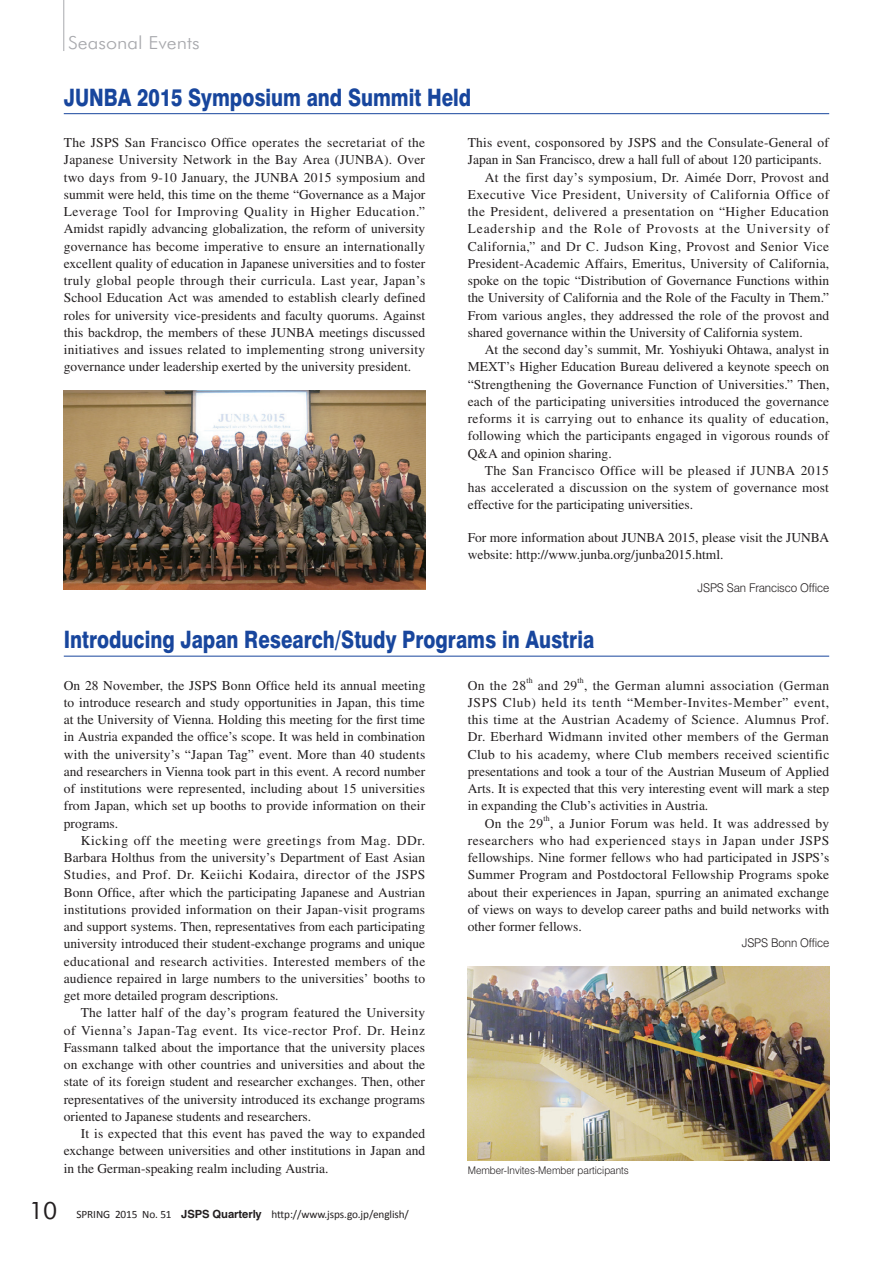
<style>
.page{position:relative;width:893px;height:1263px;background:#fff}
.page>*{position:absolute;margin:0;border:0;box-sizing:border-box;transform-origin:0 0}
.t1{font:800 24px "Swiss 721 BT";color:#18469d;scale:.8 1}
.t2{font:300 18px "Futura BT";color:#a8a9ad;scale:1.1 1}
.t3{font:13.5px/17.2px "Times";letter-spacing:.005em;color:#231f20;text-align:justify}
.t4{font:13.5px "Times";letter-spacing:.03em;color:#231f20}
.t5{font:13.5px "Times";letter-spacing:.025em;color:#231f20}
.t6{font:13.5px "Times";letter-spacing:.035em;color:#231f20}
.t7{font:13.5px "Times";letter-spacing:.04em;color:#231f20}
.t8{font:13.5px "Times";letter-spacing:.045em;color:#231f20}
.t9{font:13.5px "Times";letter-spacing:.065em;color:#231f20}
.t10{font:300 12px "Swiss 721 BT";letter-spacing:-.01em;color:#231f20}
.t11{font:11.25px "Calibri";letter-spacing:-.01em;color:#231f20}
.t12{font:300 10.5px "Swiss 721 BT";color:#231f20}
.t13{font:7.8px "Times";color:#231f20}
.s1{font-family:"Futura BT";font-size:24px}
.s2{font-family:"Helvetica";font-weight:700}
</style>
<div class="page">
<hr style="left:63px;top:0;width:1px;height:51px;background:#a8a9ad">
<hr style="left:64px;top:656px;width:765px;height:1px;background:#18469d">
<hr style="left:64px;top:113px;width:765px;height:1px;background:#18469d">
<img style="left:64px;top:390px;width:361px;height:200px">
<img style="left:468px;top:966px;width:361px;height:195px">
<h2 class="t2" style="left:68px;top:32px;width:121px">Seasonal Events</h2>
<h1 class="t1" style="left:64px;top:82px;width:511px">JUNBA 2015 Symposium and Summit Held</h1>
<p class="t3" style="left:468px;top:134px;width:363px">This event, cosponsored by JSPS and the Consulate-General of</p>
<p class="t3" style="left:468px;top:151px;width:355px">Japan in San Francisco, drew a hall full of about 120 participants.</p>
<p class="t3" style="left:485px;top:168px;width:346px">At the first day’s symposium, Dr. Aimée Dorr, Provost and</p>
<p class="t7" style="left:468px;top:187px;width:363px">Executive Vice President, University of California Office of</p>
<p class="t6" style="left:468px;top:204px;width:363px">the President, delivered a presentation on “Higher Education</p>
<p class="t9" style="left:468px;top:221px;width:363px">Leadership and the Role of Provosts at the University of</p>
<p class="t4" style="left:468px;top:239px;width:363px">California,” and Dr C. Judson King, Provost and Senior Vice</p>
<p class="t3" style="left:468px;top:255px;width:363px">President-Academic Affairs, Emeritus, University of California,</p>
<p class="t3" style="left:468px;top:272px;width:363px">spoke on the topic “Distribution of Governance Functions within</p>
<p class="t3" style="left:468px;top:289px;width:363px">the University of California and the Role of the Faculty in Them.”</p>
<p class="t3" style="left:468px;top:306px;width:363px">From various angles, they addressed the role of the provost and</p>
<p class="t3" style="left:468px;top:324px;width:337px">shared governance within the University of California system.</p>
<p class="t3" style="left:485px;top:341px;width:346px">At the second day’s summit, Mr. Yoshiyuki Ohtawa, analyst in</p>
<p class="t3" style="left:468px;top:358px;width:363px">MEXT’s Higher Education Bureau delivered a keynote speech on</p>
<p class="t3" style="left:468px;top:375px;width:363px">“Strengthening the Governance Function of Universities.” Then,</p>
<p class="t3" style="left:468px;top:393px;width:363px">each of the participating universities introduced the governance</p>
<p class="t4" style="left:468px;top:411px;width:363px">reforms it is carrying out to enhance its quality of education,</p>
<p class="t3" style="left:468px;top:427px;width:363px">following which the participants engaged in vigorous rounds of</p>
<p class="t3" style="left:468px;top:444px;width:145px">Q&amp;A and opinion sharing.</p>
<p class="t6" style="left:485px;top:463px;width:346px">The San Francisco Office will be pleased if JUNBA 2015</p>
<p class="t3" style="left:468px;top:479px;width:363px">has accelerated a discussion on the system of governance most</p>
<p class="t3" style="left:468px;top:496px;width:227px">effective for the participating universities.</p>
<p class="t3" style="left:468px;top:528px;width:363px">For more information about JUNBA 2015, please visit the JUNBA website: http://www.junba.org/junba2015.html.</p>
<p class="t10" style="left:698px;top:580px;width:133px">JSPS San Francisco Office</p>
<p class="t3" style="left:64px;top:134px;width:363px">The JSPS San Francisco Office operates the secretariat of the Japanese University Network in the Bay Area (JUNBA). Over two days from 9-10 January, the JUNBA 2015 symposium and summit were held, this time on the theme “Governance as a Major Leverage Tool for Improving Quality in Higher Education.” Amidst rapidly advancing globalization, the reform of university governance has become imperative to ensure an internationally excellent quality of education in Japanese universities and to foster truly global people through their curricula. Last year, Japan’s School Education Act was amended to establish clearly defined roles for university vice-presidents and faculty quorums. Against this backdrop, the members of these JUNBA meetings discussed initiatives and issues related to implementing strong university governance under leadership exerted by the university president.</p>
<h1 class="t1" style="left:64px;top:625px;width:664px">Introducing Japan Research/Study Programs in Austria</h1>
<p class="t3" style="left:64px;top:676px;width:363px">On 28 November, the JSPS Bonn Office held its annual meeting to introduce research and study opportunities in Japan, this time at the University of Vienna. Holding this meeting for the first time in Austria expanded the office’s scope. It was held in combination with the university’s “Japan Tag” event. More than 40 students and researchers in Vienna took part in this event. A record number of institutions were represented, including about 15 universities from Japan, which set up booths to provide information on their programs.</p>
<p class="t3" style="left:64px;top:832px;width:363px;text-indent:17px">Kicking off the meeting were greetings from Mag. DDr.<br>Barbara Holthus from the university’s Department of East Asian Studies, and Prof. Dr. Keiichi Kodaira, director of the JSPS Bonn Office, after which the participating Japanese and Austrian institutions provided information on their Japan-visit programs and support systems. Then, representatives from each participating university introduced their student-exchange programs and unique educational and research activities. Interested members of the audience repaired in large numbers to the universities’ booths to get more detailed program descriptions.</p>
<p class="t3" style="left:64px;top:1004px;width:363px;text-indent:17px">The latter half of the day’s program featured the University of Vienna’s Japan-Tag event. Its vice-rector Prof. Dr. Heinz Fassmann talked about the importance that the university places on exchange with other countries and universities and about the state of its foreign student and researcher exchanges. Then, other representatives of the university introduced its exchange programs oriented to Japanese students and researchers.</p>
<p class="t3" style="left:64px;top:1125px;width:363px;text-indent:17px">It is expected that this event has paved the way to expanded exchange between universities and other institutions in Japan and in the German-speaking realm including Austria.</p>
<p class="t11" style="left:29px;top:1207px;width:381px"><span class="s1">10</span> SPRING 2015 No. 51 <span class="s2">JSPS Quarterly</span> http://www.jsps.go.jp/english/</p>
<p class="t3" style="left:468px;top:676px;width:60px">On the 28</p>
<p class="t13" style="left:526px;top:676px;width:8px">th</p>
<p class="t3" style="left:538px;top:676px;width:41px">and 29</p>
<p class="t13" style="left:578px;top:676px;width:8px">th</p>
<p class="t5" style="left:584px;top:677px;width:247px">, the German alumni association (German</p>
<p class="t8" style="left:468px;top:695px;width:363px">JSPS Club) held its tenth “Member-Invites-Member” event,</p>
<p class="t5" style="left:468px;top:712px;width:363px">this time at the Austrian Academy of Science. Alumnus Prof.</p>
<p class="t4" style="left:468px;top:729px;width:363px">Dr. Eberhard Widmann invited other members of the German</p>
<p class="t5" style="left:468px;top:746px;width:363px">Club to his academy, where Club members received scientific</p>
<p class="t3" style="left:468px;top:763px;width:363px">presentations and took a tour of the Austrian Museum of Applied</p>
<p class="t3" style="left:468px;top:780px;width:363px">Arts. It is expected that this very interesting event will mark a step</p>
<p class="t3" style="left:468px;top:797px;width:242px">in expanding the Club’s activities in Austria.</p>
<p class="t3" style="left:485px;top:814px;width:60px">On the 29</p>
<p class="t13" style="left:543px;top:814px;width:8px">th</p>
<p class="t3" style="left:468px;top:814px;width:363px;text-indent:82px">, a Junior Forum was held. It was addressed by researchers who had experienced stays in Japan under JSPS fellowships. Nine former fellows who had participated in JSPS’s Summer Program and Postdoctoral Fellowship Programs spoke about their experiences in Japan, spurring an animated exchange of views on ways to develop career paths and build networks with other former fellows.</p>
<p class="t10" style="left:742px;top:936px;width:89px">JSPS Bonn Office</p>
<p class="t12" style="left:468px;top:1164px;width:163px">Member-Invites-Member participants</p>
</div>
